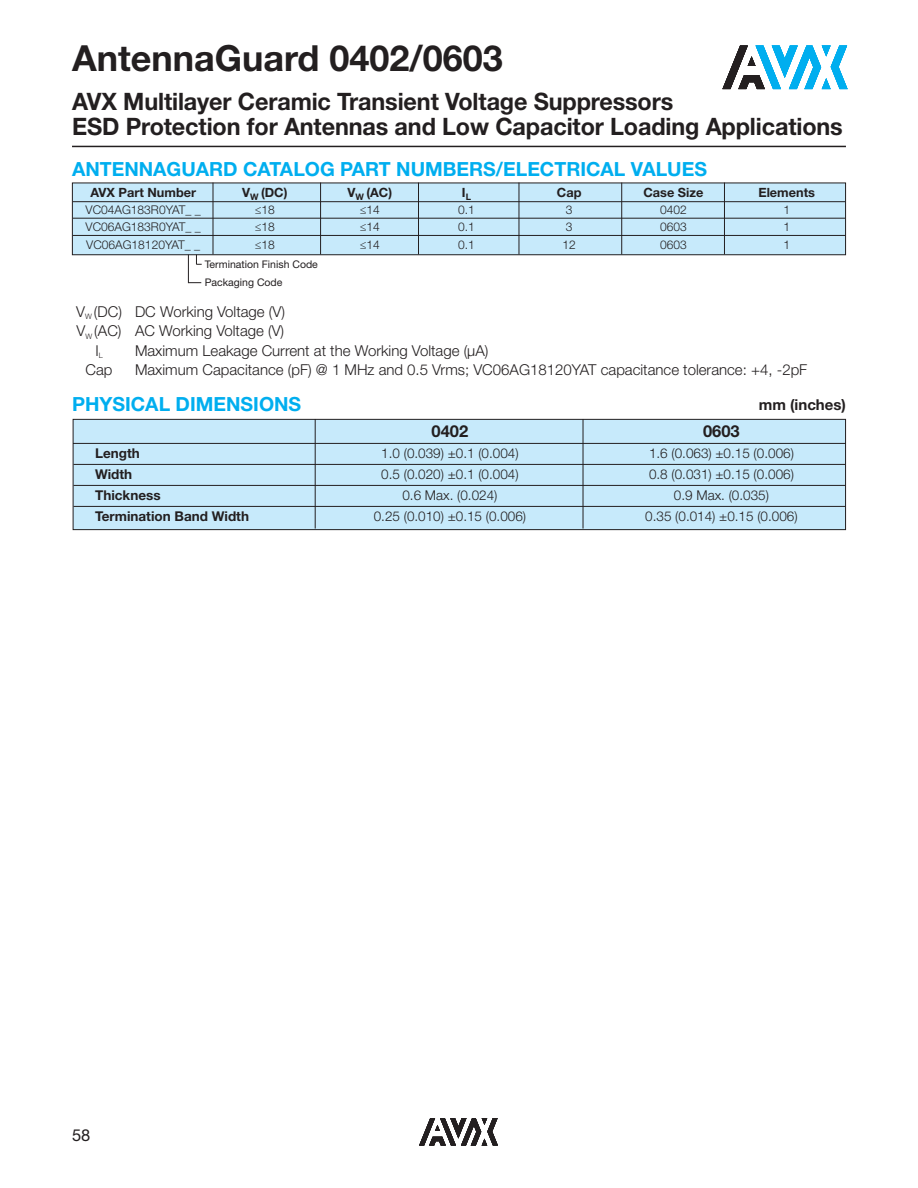
<style>
.page{position:relative;width:918px;height:1188px;background:#fff}
.page>*{position:absolute;margin:0;border:0;box-sizing:border-box;transform-origin:0 0}
.t1{font:700 36px "Helvetica Neue LT Std";color:#231f20}
.t2{font:700 24px/25.5px "Helvetica Neue LT Std";letter-spacing:-.005em;color:#231f20}
.t3{font:700 19.5px "Helvetica Neue LT Std";color:#00aeef}
.t4{font:700 16.5px "Helvetica Neue LT Std";color:#231f20}
.t5{font:16.5px "Helvetica Neue";color:#231f20}
.t6{font:300 15px "Helvetica Neue LT Std";color:#231f20}
.t7{font:700 15px "Helvetica Neue LT Std";color:#231f20}
.t8{font:300 13.5px "Helvetica Neue LT Std";color:#231f20}
.t9{font:700 13.5px "Helvetica Neue LT Std";color:#231f20}
.t10{font:700 12.75px "Helvetica Neue LT Std";color:#231f20}
.t11{font:300 12px "Helvetica Neue LT Std";color:#231f20}
.t12{font:10.5px/18px "Helvetica Neue LT Std";color:#231f20}
</style>
<div class="page">
<svg style="left:419px;top:1118px;width:79px;height:28px"></svg>
<svg style="left:722px;top:46px;width:126px;height:43px"></svg>
<div style="left:72px;top:183px;width:774px;height:72px;background:#c7eafb"></div>
<div style="left:72px;top:183px;width:774px;height:72px;border:1px solid #231f20"></div>
<hr style="left:73px;top:201px;width:772px;height:1px;background:#231f20">
<hr style="left:73px;top:218px;width:772px;height:1px;background:#231f20">
<hr style="left:73px;top:235px;width:772px;height:1px;background:#231f20">
<hr style="left:213px;top:183px;width:1px;height:71px;background:#231f20">
<hr style="left:320px;top:183px;width:1px;height:71px;background:#231f20">
<hr style="left:519px;top:183px;width:1px;height:71px;background:#231f20">
<hr style="left:621px;top:183px;width:1px;height:71px;background:#231f20">
<hr style="left:724px;top:183px;width:1px;height:71px;background:#231f20">
<hr style="left:418px;top:183px;width:1px;height:71px;background:#231f20">
<svg style="left:72px;top:419px;width:774px;height:111px"></svg>
<hr style="left:73px;top:464px;width:772px;height:1px;background:#231f20">
<hr style="left:73px;top:485px;width:772px;height:1px;background:#231f20">
<hr style="left:73px;top:506px;width:772px;height:1px;background:#231f20">
<hr style="left:315px;top:419px;width:1px;height:110px;background:#231f20">
<hr style="left:583px;top:419px;width:1px;height:110px;background:#231f20">
<hr style="left:72px;top:146px;width:774px;height:1px;background:#231f20">
<svg style="left:188px;top:255px;width:14px;height:28px"></svg>
<h1 class="t1" style="left:72px;top:45px;width:432px">AntennaGuard 0402/0603</h1>
<h2 class="t2" style="left:72px;top:91px;width:772px">AVX Multilayer Ceramic Transient Voltage Suppressors<br>ESD Protection for Antennas and Low Capacitor Loading Applications</h2>
<h3 class="t3" style="left:72px;top:162px;width:636px">ANTENNAGUARD CATALOG PART NUMBERS/ELECTRICAL VALUES</h3>
<p class="t10" style="left:90px;top:188px;width:107px">AVX Part Number</p>
<p class="t10" style="left:242px;top:188px;width:47px">V<sub>W</sub> (DC)</p>
<p class="t10" style="left:347px;top:188px;width:46px">V<sub>W</sub> (AC)</p>
<p class="t10" style="left:462px;top:188px;width:11px">I<sub>L</sub></p>
<p class="t10" style="left:557px;top:188px;width:26px">Cap</p>
<p class="t10" style="left:644px;top:188px;width:61px">Case Size</p>
<p class="t10" style="left:758px;top:188px;width:58px">Elements</p>
<p class="t11" style="left:86px;top:206px;width:117px">VC04AG183R0YAT_ _</p>
<p class="t11" style="left:255px;top:206px;width:22px">≤18</p>
<p class="t11" style="left:360px;top:206px;width:22px">≤14</p>
<p class="t11" style="left:458px;top:206px;width:18px">0.1</p>
<p class="t11" style="left:566px;top:206px;width:8px">3</p>
<p class="t11" style="left:660px;top:206px;width:28px">0402</p>
<p class="t11" style="left:783px;top:206px;width:8px">1</p>
<p class="t11" style="left:86px;top:223px;width:117px">VC06AG183R0YAT_ _</p>
<p class="t11" style="left:255px;top:223px;width:22px">≤18</p>
<p class="t11" style="left:360px;top:223px;width:22px">≤14</p>
<p class="t11" style="left:458px;top:223px;width:18px">0.1</p>
<p class="t11" style="left:566px;top:223px;width:8px">3</p>
<p class="t11" style="left:660px;top:223px;width:28px">0603</p>
<p class="t11" style="left:783px;top:223px;width:8px">1</p>
<p class="t11" style="left:86px;top:240px;width:115px">VC06AG18120YAT_ _</p>
<p class="t11" style="left:255px;top:240px;width:22px">≤18</p>
<p class="t11" style="left:360px;top:240px;width:22px">≤14</p>
<p class="t11" style="left:458px;top:240px;width:18px">0.1</p>
<p class="t11" style="left:563px;top:240px;width:15px">12</p>
<p class="t11" style="left:660px;top:240px;width:28px">0603</p>
<p class="t11" style="left:783px;top:240px;width:8px">1</p>
<p class="t12" style="left:205px;top:256px;width:115px">Termination Finish Code<br>Packaging Code</p>
<p class="t6" style="left:76px;top:306px;width:210px">V<sub>W</sub> (DC) DC Working Voltage (V)</p>
<p class="t6" style="left:77px;top:325px;width:209px">V<sub>W</sub> (AC) AC Working Voltage (V)</p>
<p class="t6" style="left:95px;top:345px;width:9px">I<sub>L</sub></p>
<p class="t6" style="left:135px;top:345px;width:355px">Maximum Leakage Current at the Working Voltage (μA)</p>
<p class="t6" style="left:86px;top:364px;width:28px">Cap</p>
<p class="t6" style="left:135px;top:364px;width:674px">Maximum Capacitance (pF) @ 1 MHz and 0.5 Vrms; VC06AG18120YAT capacitance tolerance: +4, -2pF</p>
<h3 class="t3" style="left:72px;top:398px;width:231px">PHYSICAL DIMENSIONS</h3>
<p class="t4" style="left:432px;top:425px;width:38px">0402</p>
<p class="t4" style="left:703px;top:425px;width:38px">0603</p>
<p class="t7" style="left:759px;top:399px;width:89px">mm (inches)</p>
<p class="t9" style="left:95px;top:448px;width:46px">Length</p>
<p class="t8" style="left:381px;top:448px;width:139px">1.0 (0.039) ±0.1 (0.004)</p>
<p class="t8" style="left:649px;top:448px;width:146px">1.6 (0.063) ±0.15 (0.006)</p>
<p class="t9" style="left:95px;top:469px;width:39px">Width</p>
<p class="t8" style="left:381px;top:469px;width:139px">0.5 (0.020) ±0.1 (0.004)</p>
<p class="t8" style="left:649px;top:469px;width:146px">0.8 (0.031) ±0.15 (0.006)</p>
<p class="t9" style="left:95px;top:490px;width:67px">Thickness</p>
<p class="t8" style="left:402px;top:490px;width:97px">0.6 Max. (0.024)</p>
<p class="t8" style="left:674px;top:490px;width:97px">0.9 Max. (0.035)</p>
<p class="t9" style="left:95px;top:511px;width:155px">Termination Band Width</p>
<p class="t8" style="left:374px;top:511px;width:154px">0.25 (0.010) ±0.15 (0.006)</p>
<p class="t8" style="left:645px;top:511px;width:154px">0.35 (0.014) ±0.15 (0.006)</p>
<p class="t5" style="left:72px;top:1129px;width:20px">58</p>
</div>
